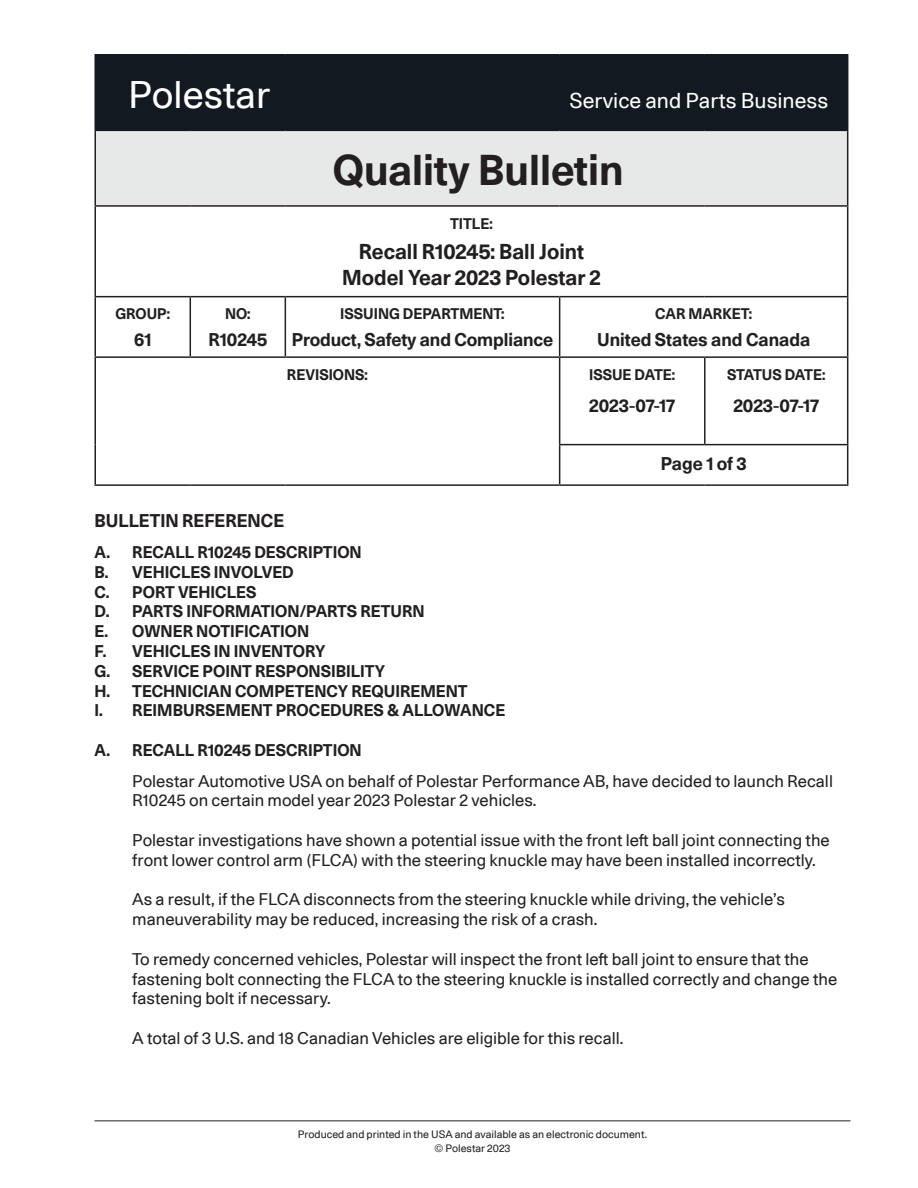
<style>
.page{position:relative;width:918px;height:1188px;background:#fff}
.page>*{position:absolute;margin:0;border:0;box-sizing:border-box;transform-origin:0 0}
.t1{font:700 42px "Polestar Unica 77 TT";color:#231f20}
.t2{font:37.5px "Polestar Unica 77 TT";color:#fff}
.t3{font:700 21px/25.2px "Polestar Unica 77 TT";color:#231f20;text-align:center}
.t4{font:21px "Polestar Unica 77 TT";color:#fff}
.t5{font:700 18px "Polestar Unica 77 TT";color:#231f20}
.t6{font:16.5px/19.8px "Polestar Unica 77 TT";color:#231f20}
.t7{font:700 16.5px/19.8px "Polestar Unica 77 TT";color:#231f20}
.t8{font:700 15px "Polestar Unica 77 TT";color:#231f20}
.t9{font:10.5px/14.2px "Polestar Unica 77 TT";color:#231f20;text-align:center}
</style>
<div class="page">
<div style="left:95px;top:55px;width:753px;height:75px;background:#121920"></div>
<div style="left:95px;top:130px;width:753px;height:76px;background:#e7e8e8"></div>
<hr style="left:94px;top:131px;width:2px;height:74px;background:#231f20">
<hr style="left:94px;top:205px;width:96px;height:2px;background:#231f20">
<hr style="left:94px;top:207px;width:2px;height:89px;background:#231f20">
<hr style="left:190px;top:205px;width:95px;height:2px;background:#231f20">
<hr style="left:285px;top:205px;width:275px;height:2px;background:#231f20">
<hr style="left:560px;top:205px;width:145px;height:2px;background:#231f20">
<hr style="left:705px;top:205px;width:143px;height:2px;background:#231f20">
<hr style="left:94px;top:296px;width:96px;height:1px;background:#231f20">
<hr style="left:94px;top:297px;width:2px;height:59px;background:#231f20">
<hr style="left:190px;top:296px;width:95px;height:1px;background:#231f20">
<hr style="left:190px;top:297px;width:1px;height:59px;background:#231f20">
<hr style="left:285px;top:296px;width:275px;height:1px;background:#231f20">
<hr style="left:285px;top:297px;width:1px;height:59px;background:#231f20">
<hr style="left:560px;top:296px;width:145px;height:1px;background:#231f20">
<hr style="left:559px;top:297px;width:1px;height:59px;background:#231f20">
<hr style="left:705px;top:296px;width:143px;height:1px;background:#231f20">
<hr style="left:847px;top:297px;width:1px;height:59px;background:#231f20">
<hr style="left:94px;top:356px;width:96px;height:2px;background:#231f20">
<hr style="left:94px;top:358px;width:2px;height:87px;background:#231f20">
<hr style="left:190px;top:356px;width:95px;height:2px;background:#231f20">
<hr style="left:285px;top:356px;width:275px;height:2px;background:#231f20">
<hr style="left:560px;top:356px;width:145px;height:2px;background:#231f20">
<hr style="left:559px;top:358px;width:1px;height:86px;background:#231f20">
<hr style="left:705px;top:356px;width:143px;height:2px;background:#231f20">
<hr style="left:704px;top:358px;width:2px;height:86px;background:#231f20">
<hr style="left:847px;top:358px;width:1px;height:86px;background:#231f20">
<hr style="left:94px;top:445px;width:2px;height:39px;background:#231f20">
<hr style="left:559px;top:444px;width:146px;height:1px;background:#231f20">
<hr style="left:559px;top:445px;width:1px;height:39px;background:#231f20">
<hr style="left:705px;top:444px;width:143px;height:1px;background:#231f20">
<hr style="left:847px;top:445px;width:1px;height:39px;background:#231f20">
<hr style="left:94px;top:484px;width:96px;height:2px;background:#231f20">
<hr style="left:190px;top:484px;width:95px;height:2px;background:#231f20">
<hr style="left:285px;top:484px;width:275px;height:2px;background:#231f20">
<hr style="left:560px;top:484px;width:145px;height:2px;background:#231f20">
<hr style="left:705px;top:484px;width:143px;height:2px;background:#231f20">
<hr style="left:847px;top:131px;width:1px;height:74px;background:#231f20">
<hr style="left:847px;top:207px;width:1px;height:89px;background:#231f20">
<hr style="left:94px;top:54px;width:96px;height:2px;background:#121920">
<hr style="left:94px;top:56px;width:2px;height:74px;background:#121920">
<hr style="left:190px;top:54px;width:95px;height:2px;background:#121920">
<hr style="left:285px;top:54px;width:275px;height:2px;background:#121920">
<hr style="left:560px;top:54px;width:145px;height:2px;background:#121920">
<hr style="left:705px;top:54px;width:143px;height:2px;background:#121920">
<hr style="left:94px;top:130px;width:96px;height:1px;background:#121920">
<hr style="left:190px;top:130px;width:95px;height:1px;background:#121920">
<hr style="left:285px;top:130px;width:275px;height:1px;background:#121920">
<hr style="left:560px;top:130px;width:145px;height:1px;background:#121920">
<hr style="left:705px;top:130px;width:143px;height:1px;background:#121920">
<hr style="left:94px;top:1120px;width:756px;height:1px;background:#231f20">
<h2 class="t2" style="left:128px;top:67px;width:144px">Polestar</h2>
<p class="t4" style="left:570px;top:85px;width:260px">Service and Parts Business</p>
<p class="t8" style="left:115px;top:303px;width:56px">GROUP:</p>
<p class="t5" style="left:134px;top:327px;width:19px">61</p>
<p class="t8" style="left:225px;top:303px;width:27px">NO:</p>
<p class="t5" style="left:208px;top:327px;width:60px">R10245</p>
<h1 class="t1" style="left:333px;top:139px;width:292px">Quality Bulletin</h1>
<p class="t8" style="left:450px;top:212px;width:44px">TITLE:</p>
<p class="t3" style="left:342px;top:238px;width:260px">Recall R10245: Ball Joint<br>Model Year 2023 Polestar 2</p>
<p class="t8" style="left:340px;top:303px;width:166px">ISSUING DEPARTMENT:</p>
<p class="t5" style="left:292px;top:326px;width:263px">Product, Safety and Compliance</p>
<p class="t8" style="left:655px;top:303px;width:98px">CAR MARKET:</p>
<p class="t5" style="left:597px;top:326px;width:215px">United States and Canada</p>
<p class="t8" style="left:287px;top:364px;width:82px">REVISIONS:</p>
<p class="t8" style="left:589px;top:364px;width:88px">ISSUE DATE:</p>
<p class="t5" style="left:589px;top:393px;width:87px">2023-07-17</p>
<p class="t8" style="left:727px;top:364px;width:100px">STATUS DATE:</p>
<p class="t5" style="left:733px;top:393px;width:87px">2023-07-17</p>
<p class="t5" style="left:661px;top:450px;width:87px">Page 1 of 3</p>
<p class="t5" style="left:94px;top:508px;width:191px">BULLETIN REFERENCE</p>
<p class="t7" style="left:94px;top:541px;width:412px">A. RECALL R10245 DESCRIPTION<br>B. VEHICLES INVOLVED<br>C. PORT VEHICLES<br>D. PARTS INFORMATION/PARTS RETURN<br>E. OWNER NOTIFICATION<br>F. VEHICLES IN INVENTORY<br>G. SERVICE POINT RESPONSIBILITY<br>H. TECHNICIAN COMPETENCY REQUIREMENT<br>I. REIMBURSEMENT PROCEDURES &amp; ALLOWANCE</p>
<p class="t7" style="left:94px;top:739px;width:269px">A. RECALL R10245 DESCRIPTION</p>
<p class="t6" style="left:132px;top:770px;width:702px">Polestar Automotive USA on behalf of Polestar Performance AB, have decided to launch Recall<br>R10245 on certain model year 2023 Polestar 2 vehicles.</p>
<p class="t6" style="left:132px;top:829px;width:699px">Polestar investigations have shown a potential issue with the front left ball joint connecting the front lower control arm (FLCA) with the steering knuckle may have been installed incorrectly.</p>
<p class="t6" style="left:132px;top:889px;width:654px">As a result, if the FLCA disconnects from the steering knuckle while driving, the vehicle’s maneuverability may be reduced, increasing the risk of a crash.</p>
<p class="t6" style="left:132px;top:948px;width:707px">To remedy concerned vehicles, Polestar will inspect the front left ball joint to ensure that the fastening bolt connecting the FLCA to the steering knuckle is installed correctly and change the fastening bolt if necessary.</p>
<p class="t6" style="left:132px;top:1027px;width:493px">A total of 3 U.S. and 18 Canadian Vehicles are eligible for this recall.</p>
<p class="t9" style="left:298px;top:1127px;width:351px">Produced and printed in the USA and available as an electronic document. © Polestar 2023</p>
</div>
